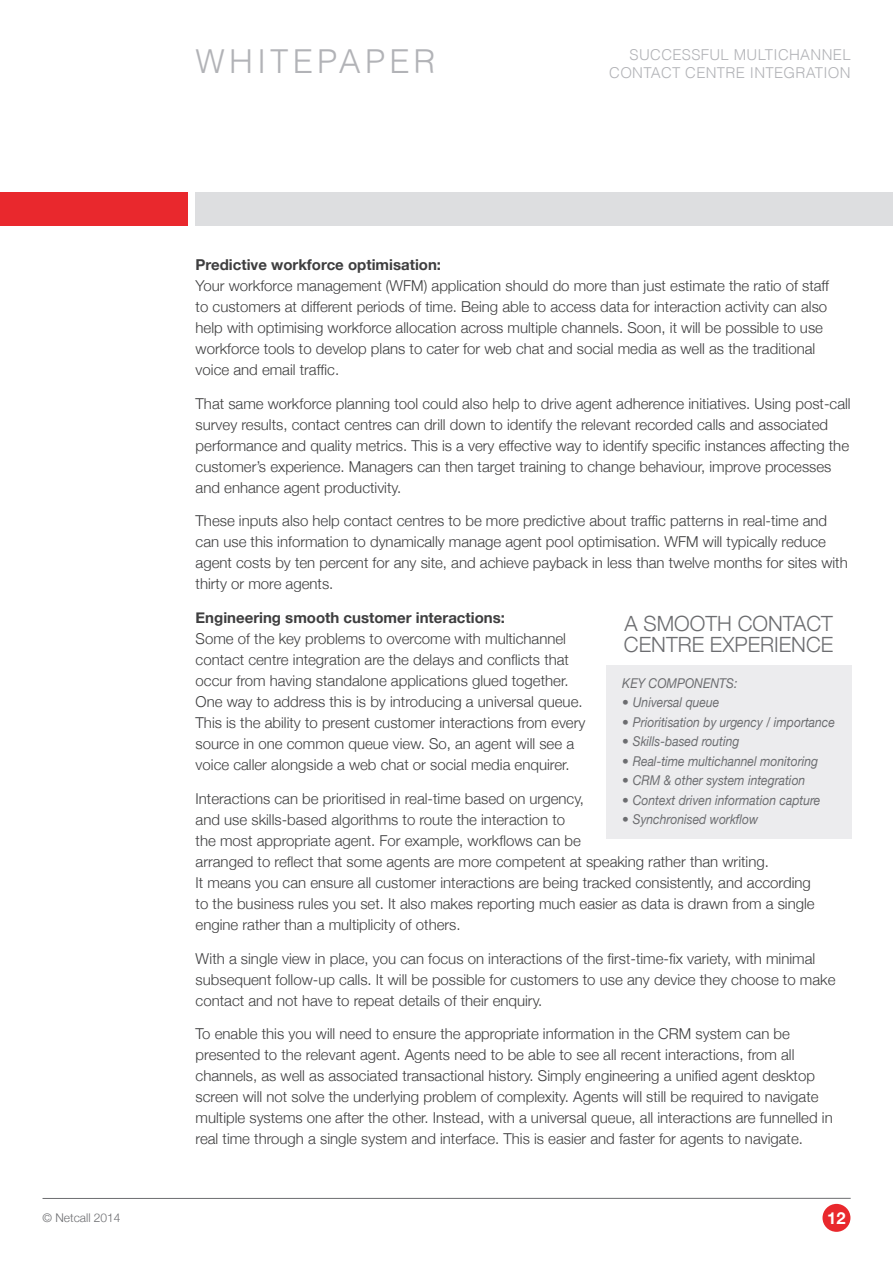
<style>
.page{position:relative;width:893px;height:1263px;background:#fff}
.page>*{position:absolute;margin:0;border:0;box-sizing:border-box;transform-origin:0 0}
.t1{font:300 33px "Helvetica";letter-spacing:.125em;color:#b2b3b7}
.t2{font:300 21px/21px "Helvetica Neue";color:#6c6d70}
.t3{font:700 16.5px "Helvetica Neue";color:#fff}
.t4{font:300 15px/21px "Helvetica Neue";color:#3e3e3f}
.t5{font:700 15px "Helvetica Neue";color:#3e3e3f}
.t6{font:300 15px/18px "Helvetica";letter-spacing:.02em;color:#b2b3b7;text-align:right}
.t7{font:italic 13.5px "Helvetica Neue";color:#6c6d70}
.t8{font:italic 13.5px "Helvetica Neue";color:#6c6d70;scale:.9 1}
.t9{font:300 12px "Helvetica Neue";color:#6c6d70}
</style>
<div class="page">
<div style="left:822px;top:1204px;width:28px;height:28px;background:#e9282d;border-radius:50%"></div>
<hr style="left:43px;top:1198px;width:808px;height:1px;background:#6c6d70">
<div style="left:196px;top:192px;width:697px;height:33px;background:#dddee0"></div>
<div style="left:0;top:192px;width:187px;height:33px;background:#e9282d"></div>
<div style="left:606px;top:665px;width:245px;height:174px;background:#ececee"></div>
<h1 class="t1" style="left:196px;top:34px;width:242px">WHITEPAPER</h1>
<p class="t6" style="left:609px;top:45px;width:243px">SUCCESSFUL MULTICHANNEL<br>CONTACT CENTRE INTEGRATION</p>
<p class="t5" style="left:196px;top:253px;width:247px">Predictive workforce optimisation:</p>
<p class="t4" style="left:196px;top:274px;width:635px">Your workforce management (WFM) application should do more than just estimate the ratio of staff to customers at different periods of time. Being able to access data for interaction activity can also help with optimising workforce allocation across multiple channels. Soon, it will be possible to use workforce tools to develop plans to cater for web chat and social media as well as the traditional voice and email traffic.</p>
<p class="t4" style="left:196px;top:392px;width:657px">That same workforce planning tool could also help to drive agent adherence initiatives. Using post-call survey results, contact centres can drill down to identify the relevant recorded calls and associated performance and quality metrics. This is a very effective way to identify specific instances affecting the customer’s experience. Managers can then target training to change behaviour, improve processes and enhance agent productivity.</p>
<p class="t4" style="left:196px;top:510px;width:654px">These inputs also help contact centres to be more predictive about traffic patterns in real-time and can use this information to dynamically manage agent pool optimisation. WFM will typically reduce agent costs by ten percent for any site, and achieve payback in less than twelve months for sites with thirty or more agents.</p>
<p class="t5" style="left:196px;top:606px;width:311px">Engineering smooth customer interactions:</p>
<p class="t4" style="left:196px;top:627px;width:391px">Some of the key problems to overcome with multichannel contact centre integration are the delays and conflicts that occur from having standalone applications glued together.<br>One way to address this is by introducing a universal queue.<br>This is the ability to present customer interactions from every source in one common queue view. So, an agent will see a voice caller alongside a web chat or social media enquirer.</p>
<p class="t4" style="left:196px;top:787px;width:620px">Interactions can be prioritised in real-time based on urgency,<br>and use skills-based algorithms to route the interaction to<br>the most appropriate agent. For example, workflows can be<br>arranged to reflect that some agents are more competent at speaking rather than writing.<br>It means you can ensure all customer interactions are being tracked consistently, and according to the business rules you set. It also makes reporting much easier as data is drawn from a single engine rather than a multiplicity of others.</p>
<p class="t4" style="left:196px;top:947px;width:641px">With a single view in place, you can focus on interactions of the first-time-fix variety, with minimal subsequent follow-up calls. It will be possible for customers to use any device they choose to make contact and not have to repeat details of their enquiry.</p>
<p class="t4" style="left:196px;top:1023px;width:639px">To enable this you will need to ensure the appropriate information in the CRM system can be presented to the relevant agent. Agents need to be able to see all recent interactions, from all channels, as well as associated transactional history. Simply engineering a unified agent desktop screen will not solve the underlying problem of complexity. Agents will still be required to navigate multiple systems one after the other. Instead, with a universal queue, all interactions are funnelled in real time through a single system and interface. This is easier and faster for agents to navigate.</p>
<h2 class="t2" style="left:624px;top:612px;width:211px">A SMOOTH CONTACT<br>CENTRE EXPERIENCE</h2>
<p class="t8" style="left:622px;top:673px;width:129px">KEY COMPONENTS:</p>
<p class="t7" style="left:622px;top:693px;width:99px">• Universal queue</p>
<p class="t7" style="left:622px;top:712px;width:214px">• Prioritisation by urgency / importance</p>
<p class="t7" style="left:622px;top:732px;width:119px">• Skills-based routing</p>
<p class="t7" style="left:622px;top:751px;width:197px">• Real-time multichannel monitoring</p>
<p class="t7" style="left:622px;top:771px;width:185px">• CRM &amp; other system integration</p>
<p class="t7" style="left:622px;top:790px;width:200px">• Context driven information capture</p>
<p class="t7" style="left:622px;top:810px;width:138px">• Synchronised workflow</p>
<p class="t9" style="left:43px;top:1208px;width:80px">© Netcall 2014</p>
<p class="t3" style="left:827px;top:1205px;width:20px">12</p>
</div>
